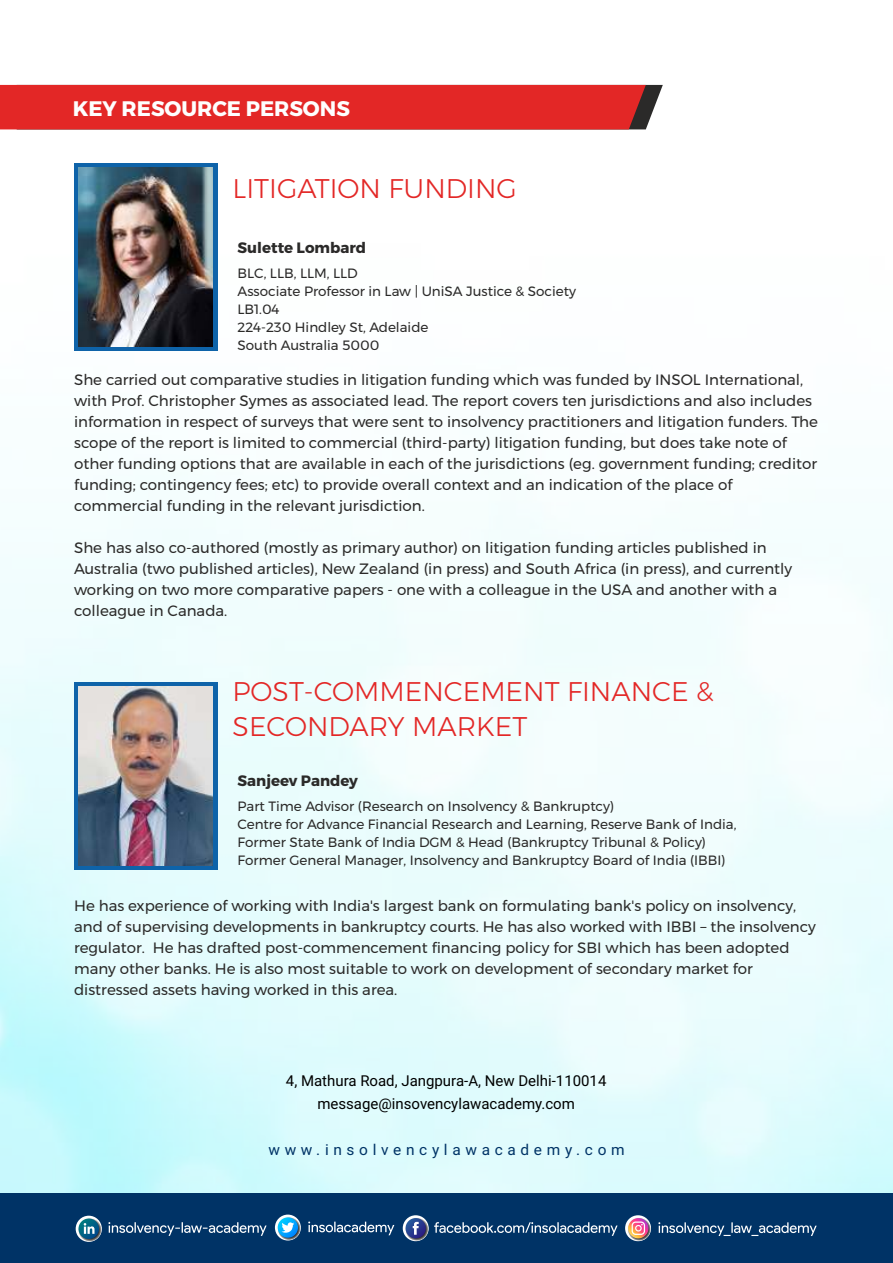
<style>
.page{position:relative;width:893px;height:1263px;background:#fff}
.page>*{position:absolute;margin:0;border:0;box-sizing:border-box;transform-origin:0 0}
.t1{font:300 27px/35.4px "Montserrat";color:#e32726}
.t2{font:700 21px "Montserrat";color:#fefefe}
.t3{font:15px/21px "Montserrat";color:#2b2a29}
.t4{font:15px/22.5px "Roboto";color:#000;text-align:center}
.t5{font:15px "Roboto";letter-spacing:.305em;color:#036}
.t6{font:700 15px "Montserrat";color:#2b2a29}
.t7{font:13.5px/18px "Montserrat";color:#2b2a29}
</style>
<div class="page">
<img style="left:0;top:84px;width:893px;height:1109px">
<div style="left:0;top:85px;width:663px;height:44px;background:#e32726"></div>
<div style="left:74px;top:682px;width:143px;height:188px;background:#0e63a9"></div>
<img style="left:79px;top:686px;width:134px;height:179px">
<svg style="left:74px;top:163px;width:143px;height:188px;background:#14609e"></svg>
<img style="left:79px;top:168px;width:134px;height:178px">
<div style="left:0;top:1193px;width:893px;height:70px;background:#036"></div>
<svg style="left:658px;top:1222px;width:159px;height:14px"></svg>
<svg style="left:625px;top:1215px;width:26px;height:26px"></svg>
<svg style="left:627px;top:1217px;width:24px;height:24px"></svg>
<svg style="left:628px;top:1218px;width:20px;height:20px"></svg>
<svg style="left:632px;top:1221px;width:13px;height:14px"></svg>
<svg style="left:434px;top:1222px;width:184px;height:14px"></svg>
<svg style="left:403px;top:1215px;width:26px;height:26px"></svg>
<svg style="left:405px;top:1217px;width:23px;height:24px"></svg>
<svg style="left:406px;top:1218px;width:20px;height:20px"></svg>
<svg style="left:413px;top:1222px;width:6px;height:13px"></svg>
<svg style="left:108px;top:1222px;width:159px;height:14px"></svg>
<svg style="left:308px;top:1221px;width:86px;height:14px"></svg>
<svg style="left:275px;top:1214px;width:26px;height:26px"></svg>
<svg style="left:277px;top:1216px;width:23px;height:24px"></svg>
<svg style="left:278px;top:1217px;width:20px;height:21px"></svg>
<svg style="left:282px;top:1222px;width:12px;height:12px"></svg>
<svg style="left:76px;top:1216px;width:26px;height:26px"></svg>
<svg style="left:78px;top:1218px;width:23px;height:23px"></svg>
<svg style="left:79px;top:1218px;width:20px;height:21px"></svg>
<svg style="left:84px;top:1223px;width:11px;height:11px"></svg>
<h2 class="t2" style="left:73px;top:95px;width:279px">KEY RESOURCE PERSONS</h2>
<h1 class="t1" style="left:233px;top:171px;width:286px">LITIGATION FUNDING</h1>
<p class="t6" style="left:238px;top:238px;width:130px">Sulette Lombard</p>
<p class="t7" style="left:238px;top:264px;width:340px">BLC, LLB, LLM, LLD<br>Associate Professor in Law | UniSA Justice &amp; Society<br>LB1.04<br>224-230 Hindley St, Adelaide<br>South Australia 5000</p>
<p class="t3" style="left:74px;top:369px;width:745px">She carried out comparative studies in litigation funding which was funded by INSOL International, with Prof. Christopher Symes as associated lead. The report covers ten jurisdictions and also includes information in respect of surveys that were sent to insolvency practitioners and litigation funders. The scope of the report is limited to commercial (third-party) litigation funding, but does take note of other funding options that are available in each of the jurisdictions (eg. government funding; creditor funding; contingency fees; etc) to provide overall context and an indication of the place of commercial funding in the relevant jurisdiction.</p>
<p class="t3" style="left:74px;top:537px;width:720px">She has also co-authored (mostly as primary author) on litigation funding articles published in Australia (two published articles), New Zealand (in press) and South Africa (in press), and currently working on two more comparative papers - one with a colleague in the USA and another with a colleague in Canada.</p>
<h1 class="t1" style="left:233px;top:673px;width:482px">POST-COMMENCEMENT FINANCE &amp;<br>SECONDARY MARKET</h1>
<p class="t6" style="left:238px;top:772px;width:122px">Sanjeev Pandey</p>
<p class="t7" style="left:238px;top:797px;width:500px">Part Time Advisor (Research on Insolvency &amp; Bankruptcy)<br>Centre for Advance Financial Research and Learning, Reserve Bank of India, Former State Bank of India DGM &amp; Head (Bankruptcy Tribunal &amp; Policy)<br>Former General Manager, Insolvency and Bankruptcy Board of India (IBBI)</p>
<p class="t3" style="left:74px;top:895px;width:743px">He has experience of working with India's largest bank on formulating bank's policy on insolvency, and of supervising developments in bankruptcy courts. He has also worked with IBBI – the insolvency regulator. He has drafted post-commencement financing policy for SBI which has been adopted many other banks. He is also most suitable to work on development of secondary market for distressed assets having worked in this area.</p>
<p class="t4" style="left:286px;top:1071px;width:322px">4, Mathura Road, Jangpura-A, New Delhi-110014 message@insovencylawacademy.com</p>
<p class="t5" style="left:268px;top:1144px;width:358px">www.insolvencylawacademy.com</p>
</div>
